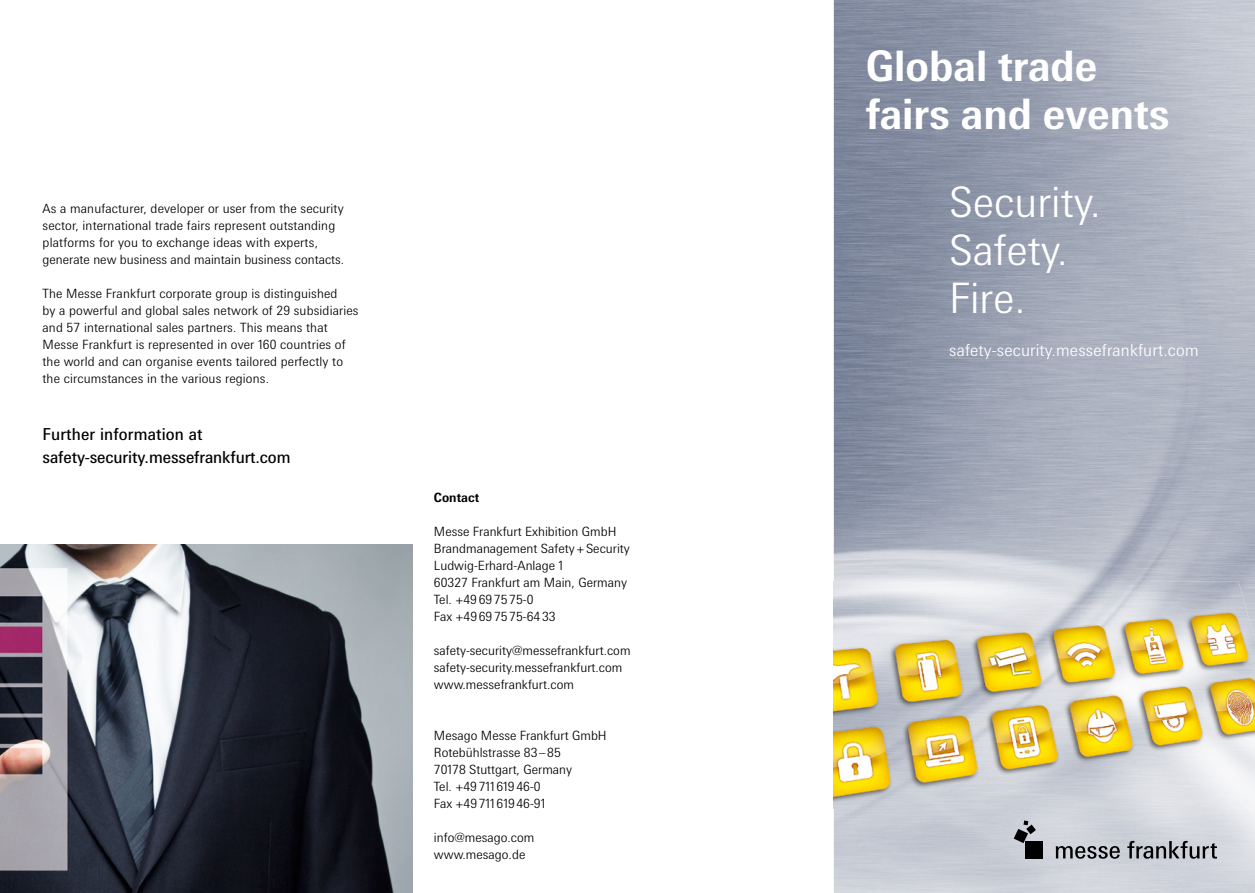
<style>
.page{position:relative;width:1255px;height:893px;background:#fff}
.page>*{position:absolute;margin:0;border:0;box-sizing:border-box;transform-origin:0 0}
.t1{font:700 42px/47.7px "Messe Univers";color:#fff}
.t2{font:300 42px/47.7px "Messe Univers";color:#fff}
.t3{font:16.5px/22.6px "Messe Univers";letter-spacing:-.005em;color:#000}
.t4{font:300 16.5px "Messe Univers";letter-spacing:.01em;color:#fff}
.t5{font:300 12.75px/17px "Messe Univers";letter-spacing:.005em;color:#000}
.t6{font:700 12.75px "Messe Univers";color:#000}
</style>
<div class="page">
<img style="left:833px;top:0;width:421px;height:893px">
<img style="left:833px;top:582px;width:421px;height:226px">
<div style="left:1025px;top:841px;width:17px;height:17px;background:#000"></div>
<svg style="left:1013px;top:820px;width:22px;height:23px"></svg>
<svg style="left:1055px;top:846px;width:64px;height:13px"></svg>
<svg style="left:1127px;top:841px;width:89px;height:18px;background:#8d8f95"></svg>
<img style="left:0;top:544px;width:412px;height:349px">
<p class="t5" style="left:43px;top:200px;width:303px">As a manufacturer, developer or user from the security sector, international trade fairs represent outstanding platforms for you to exchange ideas with experts, generate new business and maintain business contacts.</p>
<p class="t5" style="left:43px;top:285px;width:317px">The Messe Frankfurt corporate group is distinguished<br>by a powerful and global sales network of 29 subsidiaries and 57 international sales partners. This means that Messe Frankfurt is represented in over 160 countries of the world and can organise events tailored perfectly to the circumstances in the various regions.</p>
<p class="t3" style="left:43px;top:423px;width:249px">Further information at safety-security.messefrankfurt.com</p>
<p class="t6" style="left:434px;top:489px;width:47px">Contact</p>
<p class="t5" style="left:434px;top:523px;width:197px">Messe Frankfurt Exhibition GmbH<br>Brandmanagement Safety + Security<br>Ludwig-Erhard-Anlage 1<br>60327 Frankfurt am Main, Germany<br>Tel. +49 69 75 75-0<br>Fax +49 69 75 75-64 33</p>
<p class="t5" style="left:434px;top:642px;width:198px">safety-security@messefrankfurt.com safety-security.messefrankfurt.com www.messefrankfurt.com</p>
<p class="t5" style="left:434px;top:727px;width:174px">Mesago Messe Frankfurt GmbH<br>Rotebühlstrasse 83 – 85<br>70178 Stuttgart, Germany<br>Tel. +49 711 619 46-0<br>Fax +49 711 619 46-91</p>
<p class="t5" style="left:434px;top:829px;width:102px">info@mesago.com www.mesago.de</p>
<h1 class="t1" style="left:865px;top:42px;width:305px">Global trade fairs and events</h1>
<h1 class="t2" style="left:949px;top:178px;width:153px">Security.<br>Safety.<br>Fire.</h1>
<p class="t4" style="left:949px;top:340px;width:251px">safety-security.messefrankfurt.com</p>
</div>
